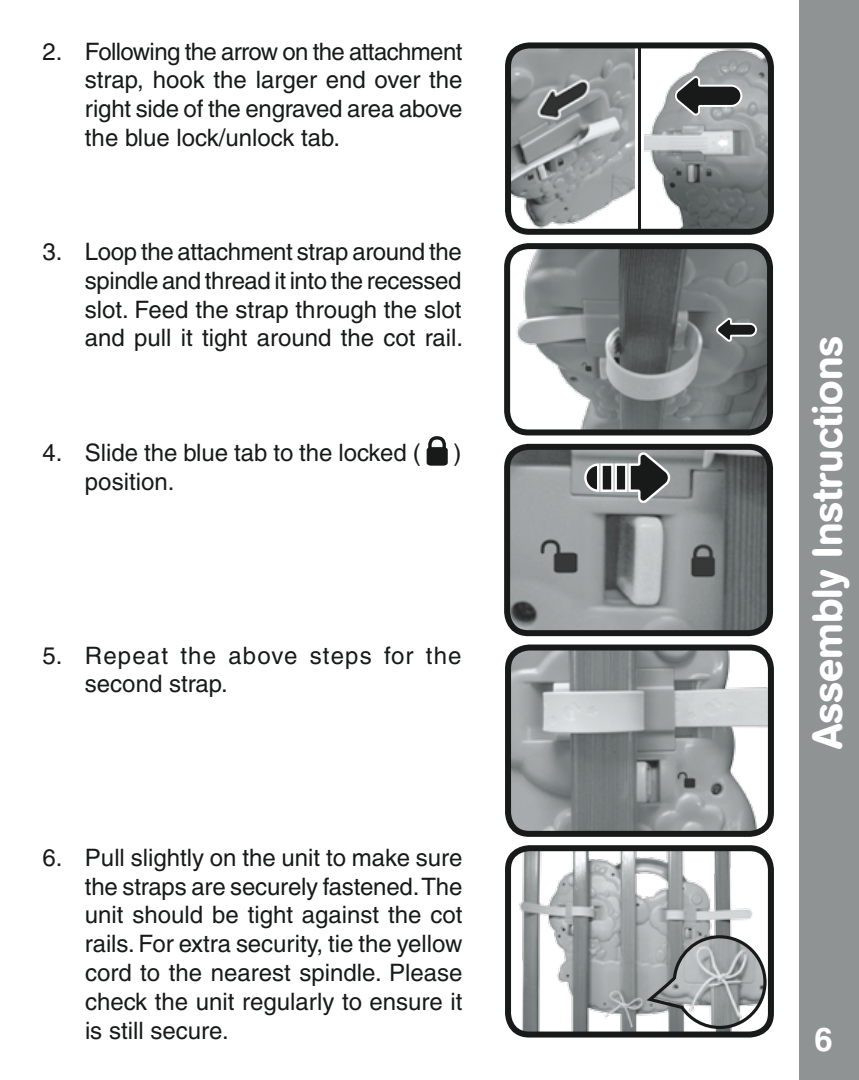
<style>
.page{position:relative;width:859px;height:1080px;background:#fff}
.page>*{position:absolute;margin:0;border:0;box-sizing:border-box;transform-origin:0 0}
.t1{font:500 42px "AG Book Rounded";color:#fff}
.t2{font:700 33px "Helvetica";color:#fff}
.t3{font:500 24px/28.8px "Helvetica";color:#171a19;text-align:justify}
</style>
<div class="page">
<div style="left:799px;top:0;width:60px;height:1080px;background:#8f9394"></div>
<svg style="left:426px;top:436px;width:22px;height:30px"></svg>
<img style="left:512px;top:648px;width:255px;height:182px">
<div style="left:505px;top:645px;width:269px;height:192px;border:6px solid #171a19;border-radius:21px"></div>
<img style="left:512px;top:852px;width:255px;height:179px">
<div style="left:505px;top:845px;width:269px;height:193px;border:6px solid #171a19;border-radius:21px"></div>
<svg style="left:647px;top:934px;width:121px;height:104px"></svg>
<img style="left:511px;top:451px;width:255px;height:178px">
<div style="left:504px;top:444px;width:269px;height:192px;border:6px solid #171a19;border-radius:21px"></div>
<svg style="left:583px;top:451px;width:88px;height:54px;background:#7e8081"></svg>
<img style="left:644px;top:49px;width:123px;height:179px">
<svg style="left:512px;top:49px;width:123px;height:179px;background:#9da1a2"></svg>
<hr style="left:638px;top:46px;width:3px;height:184px;background:#171a19">
<div style="left:505px;top:42px;width:269px;height:193px;border:6px solid #171a19;border-radius:21px"></div>
<svg style="left:674px;top:75px;width:69px;height:42px;background:#747777"></svg>
<img style="left:511px;top:250px;width:255px;height:182px">
<div style="left:504px;top:243px;width:269px;height:192px;border:6px solid #171a19;border-radius:21px"></div>
<svg style="left:715px;top:316px;width:43px;height:27px"></svg>
<p class="t3" style="left:85px;top:37px;width:379px;text-indent:-43px">2. Following the arrow on the attachment strap, hook the larger end over the right side of the engraved area above the blue lock/unlock tab.</p>
<p class="t3" style="left:85px;top:237px;width:380px;text-indent:-43px">3. Loop the attachment strap around the spindle and thread it into the recessed slot. Feed the strap through the slot and pull it tight around the cot rail.</p>
<p class="t3" style="left:42px;top:439px;width:380px">4. Slide the blue tab to the locked (</p>
<p class="t3" style="left:454px;top:439px;width:9px">)</p>
<p class="t3" style="left:85px;top:467px;width:91px">position.</p>
<p class="t3" style="left:85px;top:641px;width:378px;text-indent:-43px">5. Repeat the above steps for the second strap.</p>
<p class="t3" style="left:85px;top:843px;width:379px;text-indent:-43px">6. Pull slightly on the unit to make sure the straps are securely fastened. The unit should be tight against the cot rails.For extra security, tie the yellow cord to the nearest spindle. Please check the unit regularly to ensure it is still secure.</p>
<h1 class="t1" style="left:803px;top:749px;width:415px;rotate:-90deg">Assembly Instructions</h1>
<h2 class="t2" style="left:814px;top:1020px;width:20px">6</h2>
</div>
